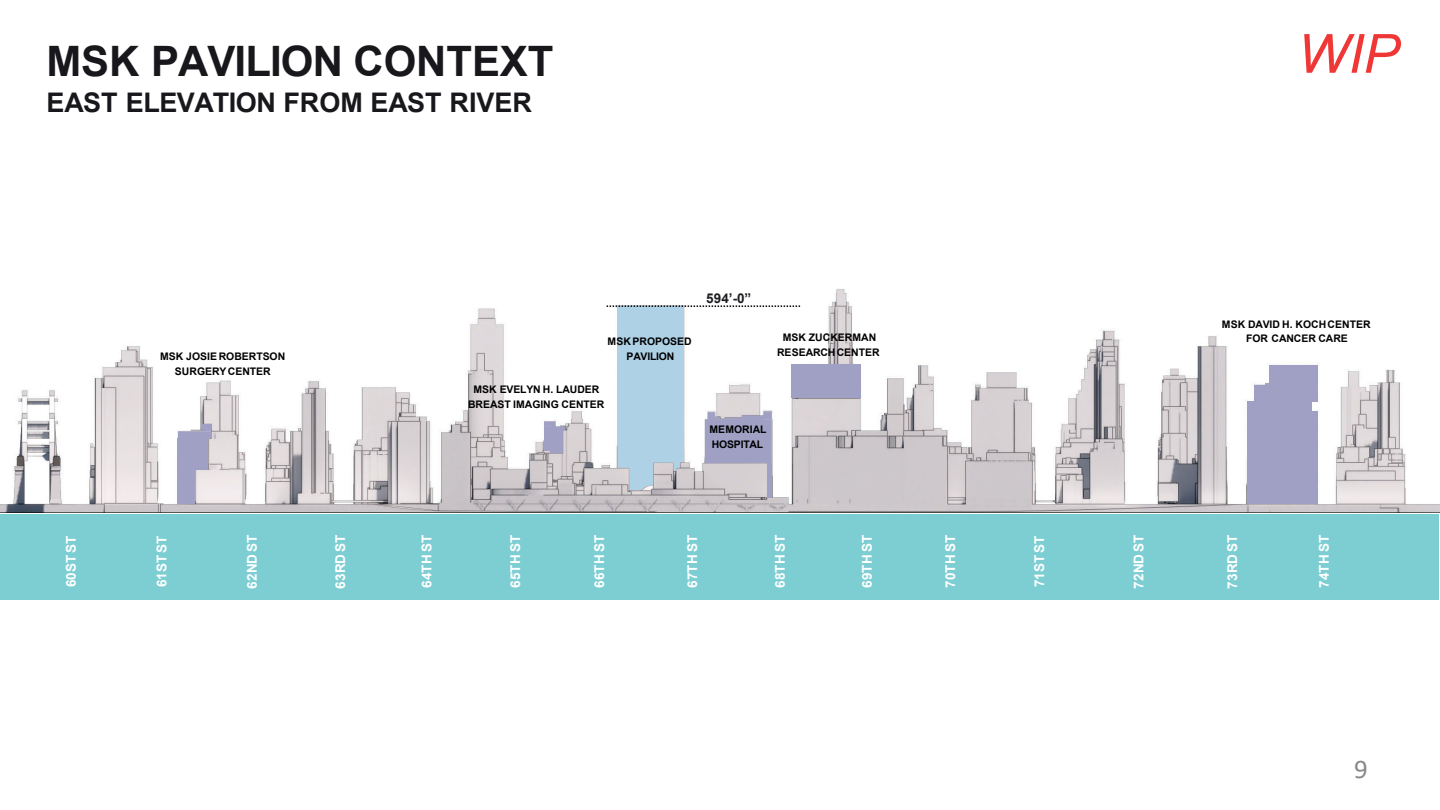
<style>
.page{position:relative;width:1440px;height:810px;background:#fff}
.page>*{position:absolute;margin:0;border:0;box-sizing:border-box;transform-origin:0 0}
.t1{font:italic 54px "Arial";color:#ef3735}
.t2{font:700 42px "Arial";color:#18171c}
.t3{font:700 27px "Arial";color:#18171c}
.t4{font:27px "Calibri";color:#898989}
.t5{font:700 13.5px "Arial";letter-spacing:.005em;color:#fff}
.t6{font:700 13.5px "Arial";color:#1c1d20}
.t7{font:700 10.5px/15px "Arial";color:#000;text-align:center}
</style>
<div class="page">
<img style="left:0;top:289px;width:1440px;height:224px">
<div style="left:1px;top:514px;width:1438px;height:85px;background:#7cced3"></div>
<div style="left:767px;top:463px;width:5px;height:34px;background:#a0a0c5"></div>
<svg style="left:550px;top:450px;width:12px;height:3px"></svg>
<div style="left:544px;top:430px;width:18px;height:20px;background:#a0a0c5"></div>
<hr style="left:544px;top:427px;width:21px;height:3px;background:#a0a0c5">
<div style="left:544px;top:422px;width:11px;height:5px;background:#a0a0c5"></div>
<div style="left:178px;top:470px;width:17px;height:34px;background:#a0a0c5"></div>
<div style="left:178px;top:438px;width:30px;height:32px;background:#a0a0c5"></div>
<div style="left:178px;top:431px;width:33px;height:7px;background:#a0a0c5"></div>
<div style="left:203px;top:424px;width:8px;height:7px;background:#a0a0c5"></div>
<svg style="left:607px;top:305px;width:195px;height:185px"></svg>
<div style="left:1247px;top:412px;width:70px;height:92px;background:#a0a0c5"></div>
<div style="left:1247px;top:401px;width:64px;height:11px;background:#a0a0c5"></div>
<div style="left:1254px;top:385px;width:64px;height:16px;background:#a0a0c5"></div>
<hr style="left:1265px;top:383px;width:53px;height:2px;background:#a0a0c5">
<div style="left:1269px;top:365px;width:49px;height:18px;background:#a0a0c5"></div>
<div style="left:791px;top:365px;width:70px;height:33px;background:#a0a0c5"></div>
<h2 class="t2" style="left:46px;top:32px;width:509px">MSK PAVILION CONTEXT</h2>
<p class="t1" style="left:1297px;top:19px;width:103px">WIP</p>
<h2 class="t3" style="left:46px;top:83px;width:487px">EAST ELEVATION FROM EAST RIVER</h2>
<p class="t5" style="left:62px;top:587px;width:53px;rotate:-90deg">60ST ST</p>
<p class="t7" style="left:160px;top:349px;width:127px">MSK JOSIE ROBERTSON</p>
<p class="t7" style="left:175px;top:364px;width:97px">SURGERYCENTER</p>
<p class="t7" style="left:608px;top:334px;width:86px">MSKPROPOSED<br>PAVILION</p>
<p class="t7" style="left:468px;top:382px;width:138px">MSK EVELYN H. LAUDER<br>BREAST IMAGING CENTER</p>
<p class="t6" style="left:706px;top:289px;width:47px">594’-0”</p>
<p class="t7" style="left:777px;top:330px;width:104px">MSK ZUCKERMAN<br>RESEARCHCENTER</p>
<p class="t7" style="left:709px;top:422px;width:58px;text-align:left">MEMORIAL<br>HOSPITAL</p>
<p class="t7" style="left:1222px;top:316px;width:150px">MSK DAVID H. KOCHCENTER<br>FOR CANCER CARE</p>
<p class="t5" style="left:152px;top:587px;width:53px;rotate:-90deg">61ST ST</p>
<p class="t5" style="left:242px;top:589px;width:56px;rotate:-90deg">62ND ST</p>
<p class="t5" style="left:331px;top:589px;width:56px;rotate:-90deg">63RD ST</p>
<p class="t5" style="left:417px;top:588px;width:54px;rotate:-90deg">64TH ST</p>
<p class="t5" style="left:506px;top:588px;width:54px;rotate:-90deg">65TH ST</p>
<p class="t5" style="left:590px;top:588px;width:54px;rotate:-90deg">66TH ST</p>
<p class="t5" style="left:683px;top:588px;width:54px;rotate:-90deg">67TH ST</p>
<p class="t5" style="left:771px;top:588px;width:54px;rotate:-90deg">68TH ST</p>
<p class="t5" style="left:858px;top:588px;width:54px;rotate:-90deg">69TH ST</p>
<p class="t5" style="left:941px;top:588px;width:54px;rotate:-90deg">70TH ST</p>
<p class="t5" style="left:1030px;top:587px;width:53px;rotate:-90deg">71ST ST</p>
<p class="t5" style="left:1129px;top:589px;width:56px;rotate:-90deg">72ND ST</p>
<p class="t5" style="left:1223px;top:589px;width:56px;rotate:-90deg">73RD ST</p>
<p class="t5" style="left:1315px;top:588px;width:54px;rotate:-90deg">74TH ST</p>
<h3 class="t4" style="left:1354px;top:751px;width:15px">9</h3>
</div>
